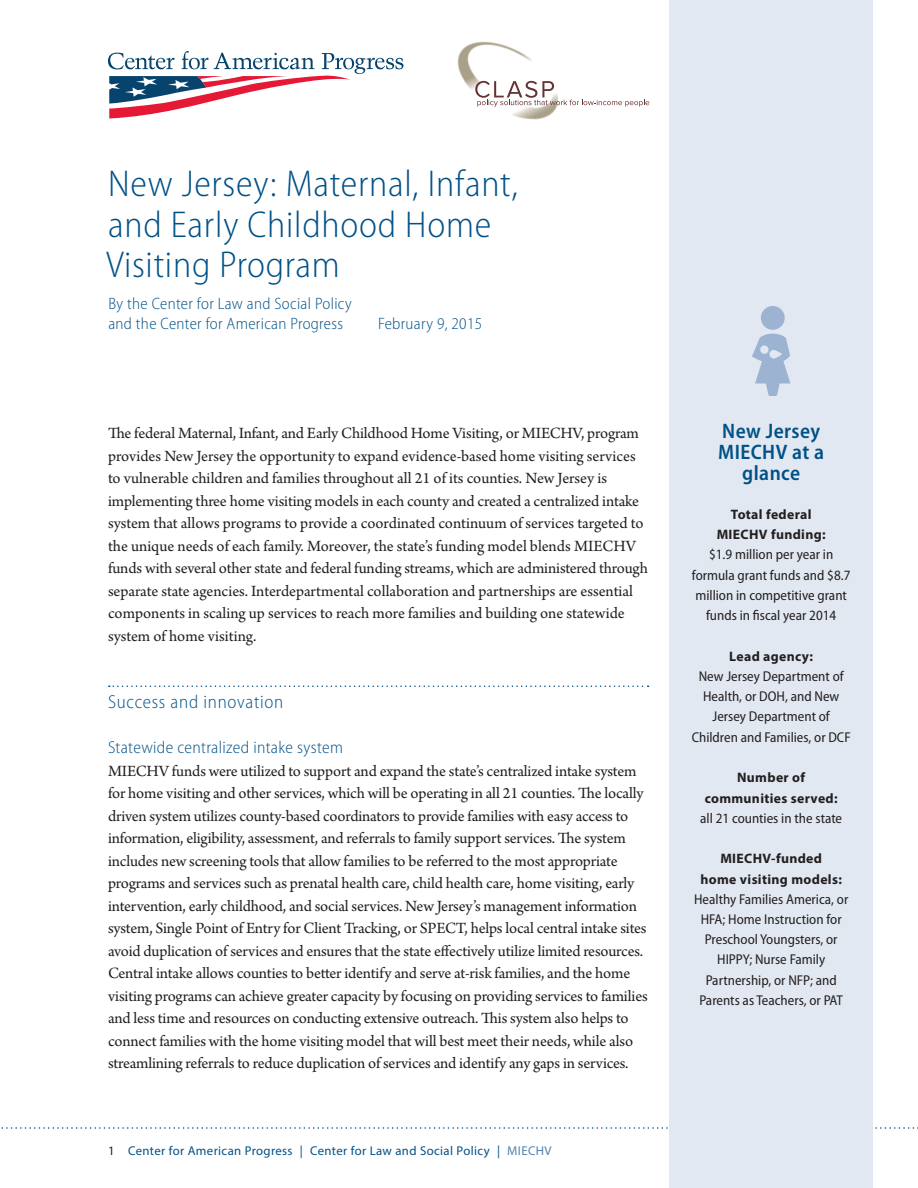
<style>
.page{position:relative;width:918px;height:1188px;background:#fff}
.page>*{position:absolute;margin:0;border:0;box-sizing:border-box;transform-origin:0 0}
.t1{font:300 semi-condensed 37.5px/40.5px "Myriad Pro";letter-spacing:.02em;color:#005187}
.t2{font:600 semi-condensed 21px/21px "Myriad Pro";letter-spacing:.02em;color:#005187;text-align:center}
.t3{font:300 semi-condensed 18.75px "Myriad Pro";letter-spacing:.04em;color:#005187}
.t4{font:300 semi-condensed 17.25px "Myriad Pro";letter-spacing:.02em;color:#005187}
.t5{font:16.5px/22.5px "Arno Pro";letter-spacing:-.01em;color:#231f20}
.t6{font:300 semi-condensed 16.5px/19.8px "Myriad Pro";letter-spacing:.02em;color:#005187}
.t7{font:semi-condensed 14.25px/20.2px "Myriad Pro";color:#231f20;text-align:center}
.t8{font:700 13.65px/20.2px "Myriad Pro";letter-spacing:.025em;color:#231f20;text-align:center}
.t9{font:12.75px "Myriad Pro";letter-spacing:.03em;color:#005187}
.s1{color:#231f20}
.s2{color:#5083af}
</style>
<div class="page">
<svg style="left:1px;top:1127px;width:917px;height:2px"></svg>
<svg style="left:108px;top:51px;width:295px;height:68px"></svg>
<div style="left:669px;top:0;width:204px;height:1188px;background:#e2e8f1"></div>
<svg style="left:752px;top:306px;width:39px;height:90px"></svg>
<img style="left:457px;top:41px;width:100px;height:79px">
<svg style="left:475px;top:81px;width:174px;height:26px"></svg>
<svg style="left:109px;top:686px;width:540px;height:1px"></svg>
<h1 class="t1" style="left:106px;top:164px;width:413px">New Jersey: Maternal, Infant, and Early Childhood Home<br>Visiting Program</h1>
<p class="t6" style="left:108px;top:294px;width:245px">By the Center for Law and Social Policy and the Center for American Progress</p>
<p class="t6" style="left:378px;top:314px;width:106px">February 9, 2015</p>
<p class="t5" style="left:108px;top:423px;width:541px">The federal Maternal, Infant, and Early Childhood Home Visiting, or MIECHV, program provides New Jersey the opportunity to expand evidence-based home visiting services to vulnerable children and families throughout all 21 of its counties. New Jersey is implementing three home visiting models in each county and created a centralized intake system that allows programs to provide a coordinated continuum of services targeted to the unique needs of each family. Moreover, the state’s funding model blends MIECHV funds with several other state and federal funding streams, which are administered through separate state agencies. Interdepartmental collaboration and partnerships are essential components in scaling up services to reach more families and building one statewide system of home visiting.</p>
<p class="t3" style="left:108px;top:692px;width:177px">Success and innovation</p>
<p class="t4" style="left:108px;top:738px;width:236px">Statewide centralized intake system</p>
<p class="t5" style="left:108px;top:760px;width:541px">MIECHV funds were utilized to support and expand the state’s centralized intake system for home visiting and other services, which will be operating in all 21 counties. The locally driven system utilizes county-based coordinators to provide families with easy access to information, eligibility, assessment, and referrals to family support services. The system includes new screening tools that allow families to be referred to the most appropriate programs and services such as prenatal health care, child health care, home visiting, early intervention, early childhood, and social services. New Jersey’s management information system, Single Point of Entry for Client Tracking, or SPECT, helps local central intake sites avoid duplication of services and ensures that the state effectively utilize limited resources.<br>Central intake allows counties to better identify and serve at-risk families, and the home visiting programs can achieve greater capacity by focusing on providing services to families and less time and resources on conducting extensive outreach. This system also helps to connect families with the home visiting model that will best meet their needs, while also streamlining referrals to reduce duplication of services and identify any gaps in services.</p>
<p class="t9" style="left:108px;top:1143px;width:445px"><span class="s1">1</span> Center for American Progress | Center for Law and Social Policy | <span class="s2">MIECHV</span></p>
<p class="t2" style="left:718px;top:421px;width:107px">New Jersey<br>MIECHV at a glance</p>
<p class="t8" style="left:717px;top:504px;width:111px">Total federal<br>MIECHV funding:</p>
<p class="t7" style="left:692px;top:545px;width:160px">$1.9 million per year in formula grant funds and $8.7 million in competitive grant funds in fiscal year 2014</p>
<p class="t8" style="left:729px;top:646px;width:85px">Lead agency:</p>
<p class="t7" style="left:692px;top:666px;width:160px">New Jersey Department of<br>Health, or DOH, and New<br>Jersey Department of<br>Children and Families, or DCF</p>
<p class="t8" style="left:705px;top:767px;width:135px">Number of communities served:</p>
<p class="t7" style="left:700px;top:808px;width:143px">all 21 counties in the state</p>
<p class="t8" style="left:700px;top:848px;width:143px">MIECHV-funded<br>home visiting models:</p>
<p class="t7" style="left:694px;top:889px;width:156px">Healthy Families America, or<br>HFA; Home Instruction for<br>Preschool Youngsters, or<br>HIPPY; Nurse Family<br>Partnership, or NFP; and<br>Parents as Teachers, or PAT</p>
</div>
